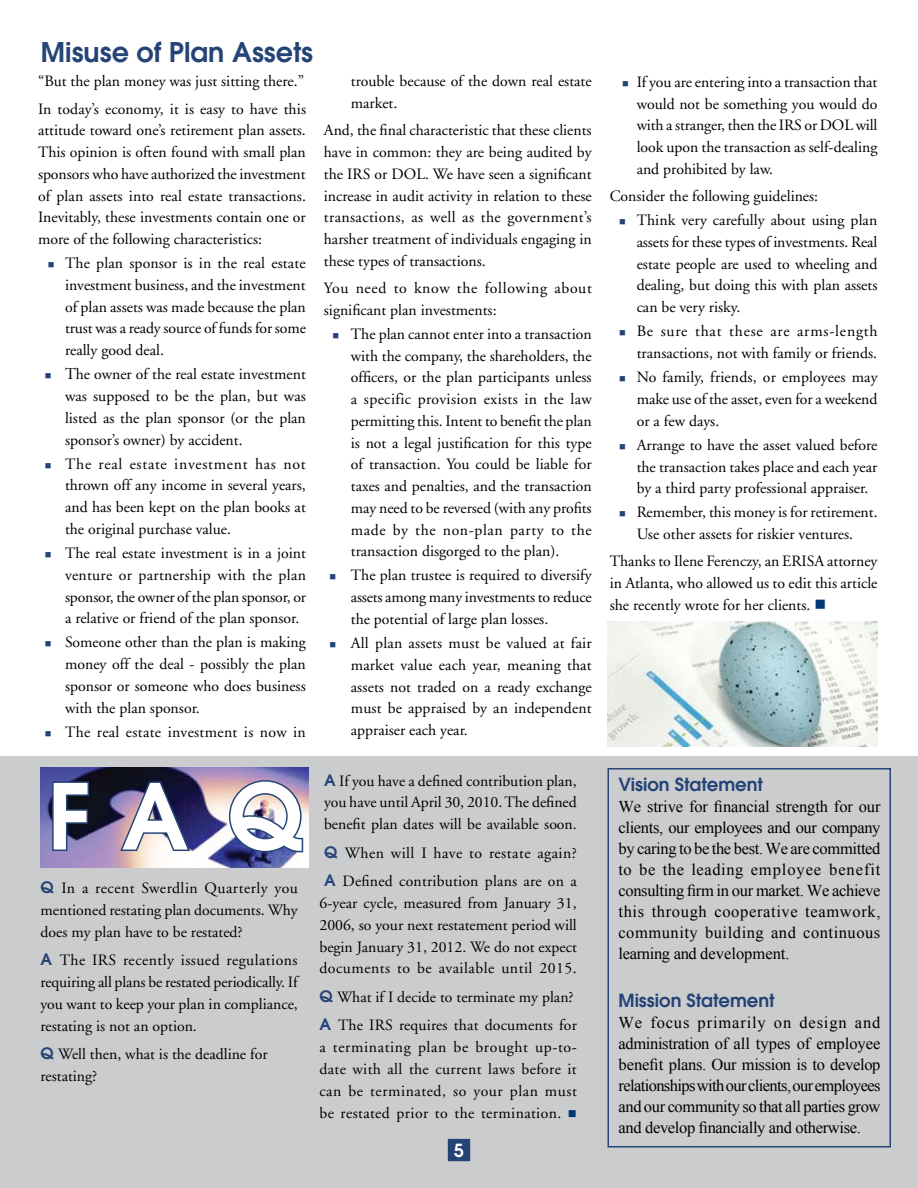
<style>
.page{position:relative;width:918px;height:1188px;background:#fff}
.page>*{position:absolute;margin:0;border:0;box-sizing:border-box;transform-origin:0 0}
.t1{font:600 90px "Avant Garde";color:#fff}
.t2{font:600 27px "Avant Garde";color:#254476}
.t3{font:600 18px "Avant Garde";color:#254476}
.t4{font:600 18px "Avant Garde";color:#fff}
.t5{font:16.5px/21px "Times New Roman";letter-spacing:-.02em;color:#000;text-align:justify}
.t6{font:15.75px/21.8px "Adobe Garamond";color:#000;text-align:justify}
.t7{font:15.75px "Adobe Garamond";letter-spacing:.02em;color:#000}
.s1{color:#254476}
.s2{font-size:16.5px}
.s3{font-family:"Avant Garde";font-weight:600;color:#254476}
.s4{color:#003876}
</style>
<div class="page">
<img style="left:607px;top:621px;width:271px;height:126px">
<div style="left:0;top:756px;width:918px;height:432px;background:#cbccce"></div>
<img style="left:41px;top:767px;width:268px;height:100px">
<svg style="left:51px;top:780px;width:40px;height:73px;background:#32385a"></svg>
<img style="left:119px;top:780px;width:73px;height:73px">
<img style="left:227px;top:779px;width:78px;height:75px">
<div style="left:448px;top:1139px;width:22px;height:22px;background:#254476"></div>
<div style="left:608px;top:768px;width:283px;height:380px;border:2px solid #264677"></div>
<h2 class="t2" style="left:41px;top:35px;width:274px">Misuse of Plan Assets</h2>
<p class="t6" style="left:38px;top:68px;width:270px;line-height:27.2px">“But the plan money was just sitting there.”<br>In today’s economy, it is easy to have this</p>
<p class="t6" style="left:38px;top:120px;width:269px">attitude toward one’s retirement plan assets.<br>This opinion is often found with small plan sponsors who have authorized the investment of plan assets into real estate transactions.<br>Inevitably, these investments contain one or more of the following characteristics:</p>
<p class="t6" style="left:65px;top:253px;width:242px;text-indent:-17px"><span class="s1">■</span> The plan sponsor is in the real estate investment business, and the investment of plan assets was made because the plan trust was a ready source of funds for some really good deal.</p>
<p class="t6" style="left:65px;top:364px;width:242px;text-indent:-20px"><span class="s1">■</span> <span class="s2">T</span>he owner of the real estate investment was supposed to be the plan, but was listed as the plan sponsor (or the plan sponsor’s owner) by accident.</p>
<p class="t6" style="left:65px;top:453px;width:242px;text-indent:-20px"><span class="s1">■</span> The real estate investment has not thrown off any income in several years, and has been kept on the plan books at the original purchase value.</p>
<p class="t6" style="left:65px;top:543px;width:243px;text-indent:-20px"><span class="s1">■</span> The real estate investment is in a joint venture or partnership with the plan sponsor, the owner of the plan sponsor, or a relative or friend of the plan sponsor.</p>
<p class="t6" style="left:65px;top:632px;width:242px;text-indent:-20px"><span class="s1">■</span> Someone other than the plan is making money off the deal - possibly the plan sponsor or someone who does business with the plan sponsor.</p>
<p class="t7" style="left:45px;top:723px;width:263px"><span class="s1">■</span> The real estate investment is now in</p>
<p class="t6" style="left:351px;top:71px;width:242px">trouble because of the down real estate market.</p>
<p class="t6" style="left:324px;top:120px;width:269px">And, the final characteristic that these clients have in common: they are being audited by the IRS or DOL. We have seen a significant increase in audit activity in relation to these transactions, as well as the government’s harsher treatment of individuals engaging in these types of transactions.</p>
<p class="t6" style="left:324px;top:277px;width:270px">You need to know the following about significant plan investments:</p>
<p class="t6" style="left:351px;top:323px;width:243px;text-indent:-18px"><span class="s1">■</span> The plan cannot enter into a transaction with the company, the shareholders, the officers, or the plan participants unless a specific provision exists in the law permitting this. Intent to benefit the plan is not a legal justification for this type of transaction. You could be liable for taxes and penalties, and the transaction may need to be reversed (with any profits made by the non-plan party to the transaction disgorged to the plan).</p>
<p class="t6" style="left:351px;top:565px;width:242px;text-indent:-21px"><span class="s1">■</span> The plan trustee is required to diversify assets among many investments to reduce the potential of large plan losses.</p>
<p class="t6" style="left:351px;top:633px;width:243px;text-indent:-21px"><span class="s1">■</span> All plan assets must be valued at fair market value each year, meaning that assets not traded on a ready exchange must be appraised by an independent appraiser each year.</p>
<h1 class="t1" style="left:48px;top:758px;width:256px">FAQ</h1>
<p class="t6" style="left:40px;top:878px;width:259px"><span class="s3">Q</span> In a recent Swerdlin Quarterly you mentioned restating plan documents. Why does my plan have to be restated?</p>
<p class="t6" style="left:40px;top:950px;width:259px"><span class="s3">A</span> The IRS recently issued regulations requiring all plans be restated periodically. If you want to keep your plan in compliance, restating is not an option.</p>
<p class="t6" style="left:40px;top:1044px;width:229px"><span class="s3">Q</span> Well then, what is the deadline for restating?</p>
<p class="t6" style="left:324px;top:770px;width:254px"><span class="s3">A</span> If you have a defined contribution plan, you have until April 30, 2010. The defined benefit plan dates will be available soon.</p>
<p class="t6" style="left:324px;top:839px;width:254px;line-height:28.5px"><span class="s3">Q</span> When will I have to restate again?<br><span class="s3">A</span> Defined contribution plans are on a</p>
<p class="t6" style="left:319px;top:893px;width:259px">6-year cycle, measured from January 31, 2006, so your next restatement period will begin January 31, 2012. We do not expect documents to be available until 2015.</p>
<p class="t6" style="left:319px;top:983px;width:259px;line-height:28.5px"><span class="s3">Q</span> What if I decide to terminate my plan?<br><span class="s3">A</span> The IRS requires that documents for</p>
<p class="t6" style="left:319px;top:1036px;width:259px">a terminating plan be brought up-to&shy;date with all the current laws before it can be terminated, so your plan must be restated prior to the termination. <span class="s4">■</span></p>
<p class="t4" style="left:454px;top:1138px;width:12px">5</p>
<p class="t6" style="left:637px;top:71px;width:242px;text-indent:-14px"><span class="s1">■</span> If you are entering into a transaction that would not be something you would do with a stranger, then the IRS or DOL will look upon the transaction as self-dealing and prohibited by law.</p>
<p class="t6" style="left:610px;top:186px;width:210px">Consider the following guidelines:</p>
<p class="t6" style="left:637px;top:210px;width:242px;text-indent:-17px"><span class="s1">■</span> Think very carefully about using plan assets for these types of investments. Real estate people are used to wheeling and dealing, but doing this with plan assets can be very risky.</p>
<p class="t6" style="left:619px;top:321px;width:260px;text-align:right"><span class="s1">■</span> Be sure that these are arms-length transactions, not with family or friends.</p>
<p class="t6" style="left:637px;top:367px;width:243px;text-indent:-17px"><span class="s1">■</span> No family, friends, or employees may make use of the asset, even for a weekend or a few days.</p>
<p class="t6" style="left:637px;top:434px;width:242px;text-indent:-17px"><span class="s1">■</span> Arrange to have the asset valued before the transaction takes place and each year by a third party professional appraiser.</p>
<p class="t6" style="left:619px;top:502px;width:260px;text-align:center"><span class="s1">■</span> Remember, this money is for retirement.<br>Use other assets for riskier ventures.</p>
<p class="t6" style="left:610px;top:551px;width:269px">Thanks to Ilene Ferenczy, an ERISA attorney in Atlanta, who allowed us to edit this article she recently wrote for her clients. <span class="s4">■</span></p>
<p class="t3" style="left:618px;top:773px;width:146px">Vision Statement</p>
<p class="t5" style="left:618px;top:796px;width:264px">We strive for financial strength for our clients, our employees and our company by caring to be the best. We are committed to be the leading employee benefit consulting firm in our market. We achieve this through cooperative teamwork, community building and continuous learning and development.</p>
<p class="t3" style="left:618px;top:989px;width:158px">Mission Statement</p>
<p class="t5" style="left:618px;top:1012px;width:264px">We focus primarily on design and administration of all types of employee benefit plans. Our mission is to develop relationships with our clients, our employees and our community so that all parties grow and develop financially and otherwise.</p>
</div>
